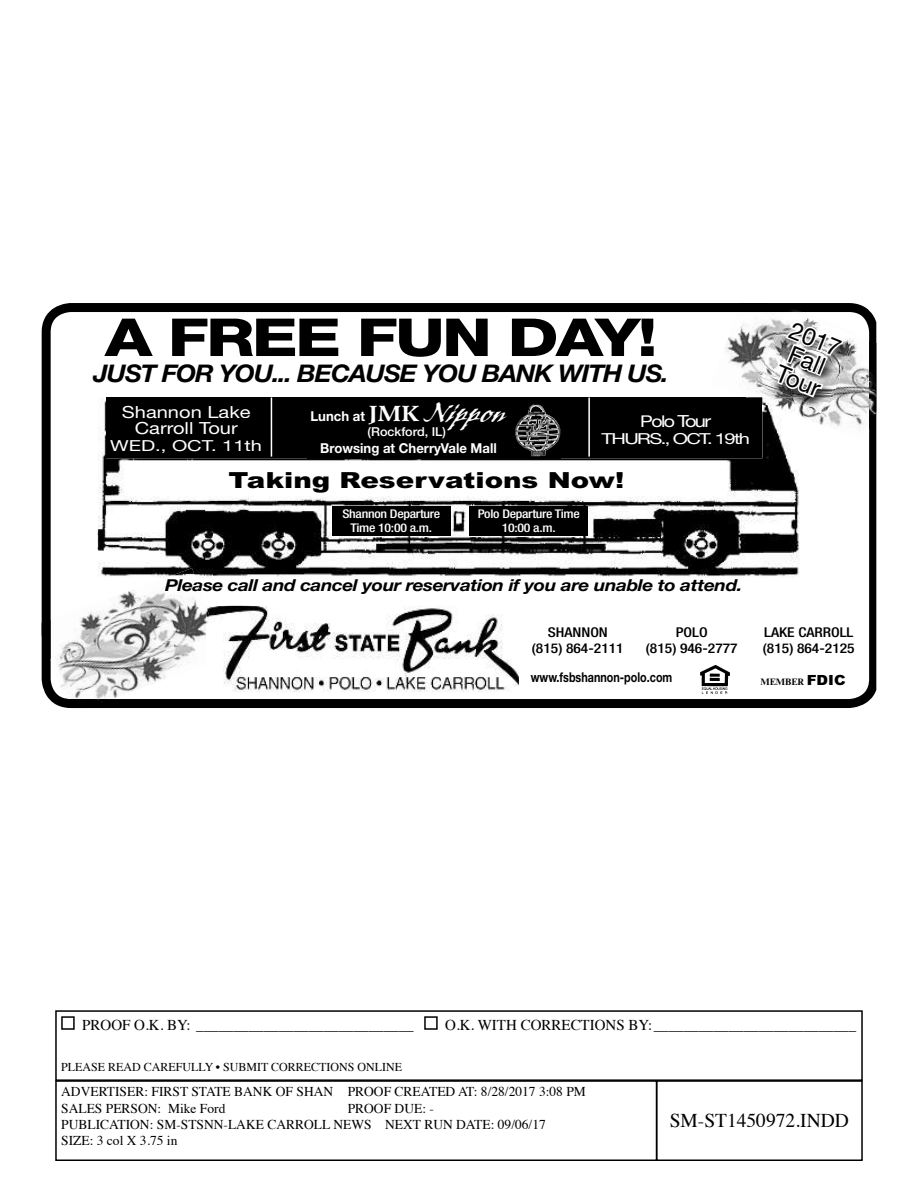
<style>
.page{position:relative;width:918px;height:1188px;background:#fff}
.page>*{position:absolute;margin:0;border:0;box-sizing:border-box;transform-origin:0 0}
.t1{font:800 52.35px "Helvetica Neue LT Pro";letter-spacing:-.04em;color:#000;scale:1.28 1}
.t2{font:italic 700 24.3px "Helvetica Neue LT Pro";letter-spacing:-.04em;color:#000;scale:1.07 1}
.t3{font:24px/22.5px "Helvetica Neue LT Pro";color:#000}
.t4{font:900 22.2px "Arial MT Std";color:#000;scale:1.25 1}
.t5{font:19.5px "Times";color:#000}
.t6{font:16.65px/16.6px "Helvetica Neue LT Pro";color:#fff;text-align:center;scale:1.2 1}
.t7{font:italic 700 16.5px "Helvetica Neue LT Pro";letter-spacing:-.02em;color:#000;scale:1.15 1}
.t8{font:16.2px "Helvetica Neue LT Pro";color:#fff;scale:1.2 1}
.t9{font:15.15px "Helvetica Neue LT Pro";letter-spacing:-.08em;color:#fff;scale:1.32 1}
.t10{font:15.15px "Helvetica Neue LT Pro";color:#fff;scale:1.32 1}
.t11{font:15px "Times";color:#000}
.t12{font:700 13.65px "Helvetica Neue";color:#fff;scale:.96 1}
.t13{font:13.5px/16.2px "Times";color:#000}
.t14{font:500 condensed 13.5px "Helvetica Neue LT Pro";color:#000;scale:1.15 1}
.t15{font:700 13.5px "Helvetica Neue LT Pro";color:#000;scale:.8 1}
.t16{font:500 12.3px "Helvetica Neue";color:#fff}
.t17{font:500 condensed 12px/13.5px "Helvetica Neue LT Pro";letter-spacing:-.02em;color:#fff;text-align:center;scale:1.15 1}
.t18{font:12px "Times";color:#000}
.t19{font:700 9.3px "Times NRMT Std";color:#000}
.s1{font-family:"Hiroshige";font-size:21.9px}
.s2{font-family:"Banshee";font-weight:400;font-size:27.3px}
.s3{font-size:16.65px}
.s4{font-family:"Arial MT Std";font-weight:900;font-size:13.95px}
</style>
<div class="page">
<div style="left:61px;top:1016px;width:14px;height:14px;border:2px solid #000"></div>
<div style="left:424px;top:1016px;width:14px;height:14px;border:2px solid #000"></div>
<div style="left:55px;top:1010px;width:808px;height:71px;border:2px solid #000"></div>
<div style="left:55px;top:1080px;width:602px;height:81px;border:2px solid #000"></div>
<div style="left:656px;top:1080px;width:207px;height:81px;border:2px solid #000"></div>
<svg style="left:42px;top:303px;width:834px;height:405px"></svg>
<img style="left:98px;top:398px;width:705px;height:182px">
<div style="left:106px;top:398px;width:656px;height:60px;background:#000"></div>
<hr style="left:271px;top:398px;width:1px;height:59px;background:#fff">
<hr style="left:588px;top:398px;width:2px;height:59px;background:#fff">
<div style="left:332px;top:506px;width:118px;height:30px;background:#000"></div>
<div style="left:470px;top:506px;width:118px;height:30px;background:#000"></div>
<img style="left:206px;top:606px;width:313px;height:86px">
<img style="left:711px;top:312px;width:158px;height:129px">
<img style="left:738px;top:303px;width:138px;height:128px">
<img style="left:762px;top:415px;width:41px;height:3px">
<img style="left:747px;top:398px;width:10px;height:5px">
<img style="left:855px;top:312px;width:1px;height:23px">
<img style="left:786px;top:306px;width:17px;height:6px">
<img style="left:757px;top:337px;width:99px;height:78px">
<img style="left:758px;top:312px;width:96px;height:98px">
<svg style="left:785px;top:310px;width:8px;height:2px"></svg>
<svg style="left:777px;top:322px;width:67px;height:79px"></svg>
<img style="left:51px;top:580px;width:155px;height:128px">
<img style="left:42px;top:620px;width:70px;height:88px">
<img style="left:161px;top:568px;width:35px;height:12px">
<img style="left:165px;top:580px;width:37px;height:14px">
<img style="left:165px;top:580px;width:31px;height:1px">
<img style="left:206px;top:607px;width:19px;height:58px">
<img style="left:701px;top:665px;width:29px;height:28px">
<img style="left:515px;top:405px;width:46px;height:51px">
<h1 class="t1" style="left:105px;top:307px;width:433px">A FREE FUN DAY!</h1>
<h2 class="t2" style="left:93px;top:360px;width:539px">JUST FOR YOU... BECAUSE YOU BANK WITH US.</h2>
<p class="t12" style="left:310px;top:409px;width:206px">Lunch at <span class="s1">JMK</span> <span class="s2">Nippon</span></p>
<p class="t16" style="left:368px;top:425px;width:80px">(Rockford, IL)</p>
<p class="t12" style="left:320px;top:440px;width:185px">Browsing at CherryVale Mall</p>
<p class="t6" style="left:122px;top:404px;width:109px">Shannon Lake<br>Carroll Tour</p>
<p class="t10" style="left:110px;top:437px;width:116px">WED., OCT. 11th</p>
<p class="t8" style="left:640px;top:412px;width:61px">Polo <span class="s3">Tour</span></p>
<p class="t9" style="left:602px;top:430px;width:114px">THURS., OCT. 19th</p>
<h3 class="t4" style="left:228px;top:467px;width:318px">Taking Reservations Now!</h3>
<p class="t17" style="left:342px;top:507px;width:87px">Shannon Departure<br>Time 10:00 a.m.</p>
<p class="t17" style="left:478px;top:508px;width:90px">Polo Departure Time<br>10:00 a.m.</p>
<p class="t7" style="left:165px;top:576px;width:503px">Please call and cancel your reservation if you are unable to attend.</p>
<h3 class="t3" style="left:795px;top:319px;width:55px;rotate:22deg">2017<br>Fall<br>Tour</h3>
<p class="t14" style="left:548px;top:624px;width:54px">SHANNON</p>
<p class="t14" style="left:676px;top:624px;width:29px">POLO</p>
<p class="t14" style="left:764px;top:624px;width:79px">LAKE CARROLL</p>
<p class="t14" style="left:532px;top:641px;width:81px">(815) 864-2111</p>
<p class="t14" style="left:646px;top:641px;width:81px">(815) 946-2777</p>
<p class="t14" style="left:763px;top:641px;width:81px">(815) 864-2125</p>
<p class="t15" style="left:531px;top:670px;width:178px">www.fsbshannon-polo.com</p>
<p class="t19" style="left:760px;top:676px;width:87px">MEMBER <span class="s4">FDIC</span></p>
<p class="t11" style="left:82px;top:1016px;width:333px">PROOF O.K. BY: _____________________________</p>
<p class="t11" style="left:445px;top:1016px;width:413px">O.K. WITH CORRECTIONS BY:___________________________</p>
<p class="t18" style="left:61px;top:1059px;width:343px">PLEASE READ CAREFULLY • SUBMIT CORRECTIONS ONLINE</p>
<p class="t13" style="left:61px;top:1084px;width:526px">ADVERTISER: FIRST STATE BANK OF SHAN PROOF CREATED AT: 8/28/2017 3:08 PM<br>SALES PERSON: Mike Ford</p>
<p class="t13" style="left:61px;top:1100px;width:486px;text-indent:286px">PROOF DUE: -<br>PUBLICATION: SM-STSNN-LAKE CARROLL NEWS NEXT RUN DATE: 09/06/17<br>SIZE: 3 col X 3.75 in</p>
<h3 class="t5" style="left:670px;top:1108px;width:181px">SM-ST1450972.INDD</h3>
</div>
